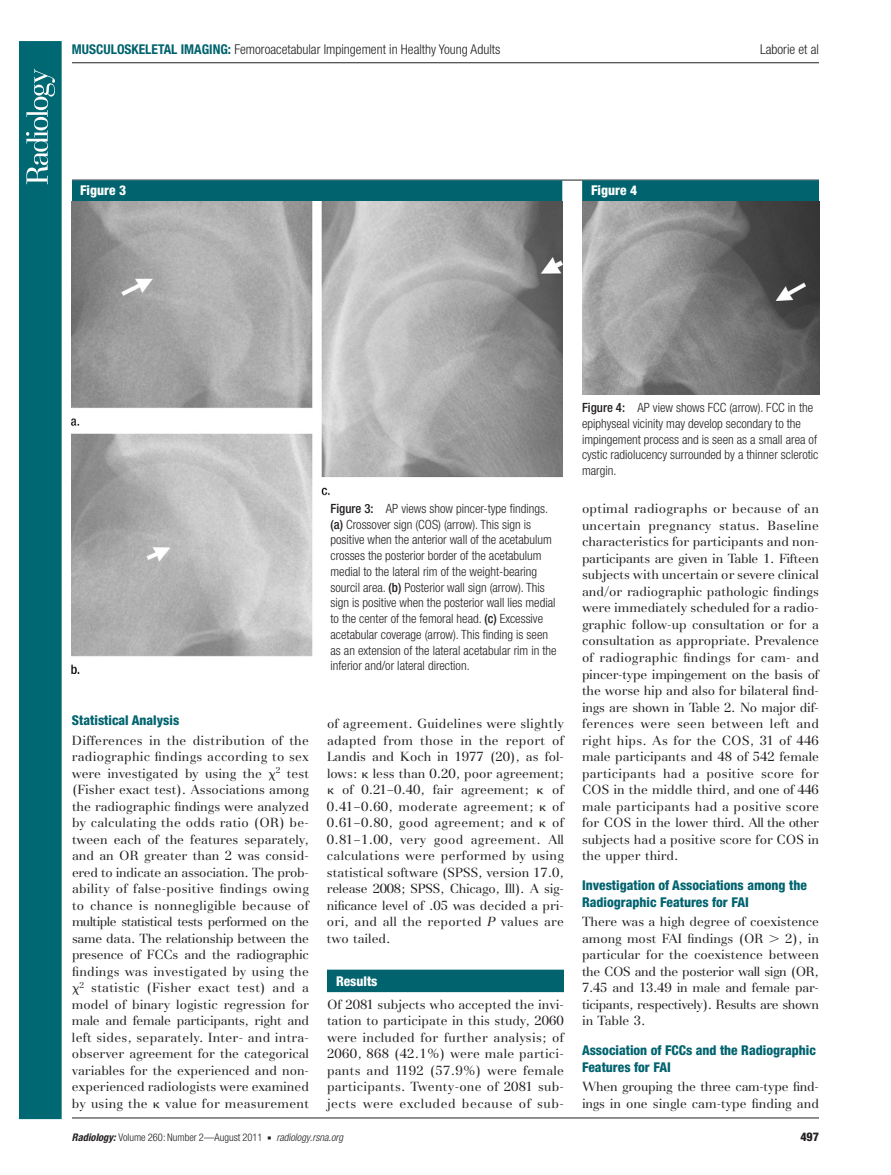
<style>
.page{position:relative;width:891px;height:1175px;background:#fff}
.page>*{position:absolute;margin:0;border:0;box-sizing:border-box;transform-origin:0 0}
.t1{font:800 condensed 13.5px/16.5px "Helvetica Neue";color:#00636e}
.t2{font:300 condensed 13.5px "Helvetica Neue";color:#231f20}
.t3{font:800 condensed 13.5px "Helvetica Neue";color:#fff}
.t4{font:13.2px/16.5px "AT Basilia";color:#231f20;text-align:justify}
.t5{font:13.2px/16.5px "AT Basilia";letter-spacing:-.02em;color:#231f20}
.t6{font:300 condensed 12.75px/15.8px "Helvetica Neue";color:#231f20}
.t7{font:800 condensed 12px "Helvetica Neue";color:#231f20}
.t8{font:300 condensed 10.5px "Helvetica Neue";color:#231f20}
.s1{font-weight:700;color:#00636e}
.s2{font-weight:500}
.s3{font-family:"Universal Greekwith Math Pi"}
.s4{font-style:italic}
.s5{font-weight:700;font-style:italic}
.s6{font-family:"Universal Newswith Comm Pi";font-weight:400;font-stretch:normal;font-size:6px}
</style>
<div class="page">
<div style="left:19px;top:41px;width:43px;height:1078px;background:#006873;border:2px solid #006873"></div>
<svg style="left:26px;top:69px;width:29px;height:115px"></svg>
<hr style="left:72px;top:180px;width:747px;height:1px;background:#231f20">
<hr style="left:72px;top:1117px;width:747px;height:1px;background:#231f20">
<hr style="left:72px;top:62px;width:747px;height:1px;background:#231f20">
<div style="left:582px;top:180px;width:237px;height:21px;background:#00636e"></div>
<img style="left:582px;top:201px;width:237px;height:193px">
<div style="left:327px;top:969px;width:237px;height:23px;background:#00636e"></div>
<div style="left:72px;top:180px;width:490px;height:21px;background:#00636e"></div>
<img style="left:72px;top:201px;width:490px;height:472px">
<p class="t2" style="left:72px;top:44px;width:430px"><span class="s1">MUSCULOSKELETAL IMAGING:</span> Femoroacetabular Impingement in Healthy Young Adults</p>
<p class="t2" style="left:760px;top:44px;width:60px">Laborie et al</p>
<p class="t3" style="left:80px;top:186px;width:47px">Figure 3</p>
<p class="t3" style="left:591px;top:186px;width:47px">Figure 4</p>
<p class="t6" style="left:331px;top:501px;width:228px"><span class="s2">Figure 3:</span> AP views show pincer-type findings. <span class="s2">(a)</span> Crossover sign (COS) (arrow). This sign is positive when the anterior wall of the acetabulum crosses the posterior border of the acetabulum medial to the lateral rim of the weight-bearing sourcil area. <span class="s2">(b)</span> Posterior wall sign (arrow). This sign is positive when the posterior wall lies medial to the center of the femoral head. <span class="s2">(c)</span> Excessive acetabular coverage (arrow). This finding is seen as an extension of the lateral acetabular rim in the inferior and/or lateral direction.</p>
<p class="t1" style="left:72px;top:713px;width:109px">Statistical Analysis</p>
<p class="t4" style="left:72px;top:733px;width:239px">Differences in the distribution of the radiographic findings according to sex were investigated by using the <span class="s3">x</span><sup>2</sup> test (Fisher exact test). Associations among the radiographic findings were analyzed by calculating the odds ratio (OR) be&shy;tween each of the features separately, and an OR greater than 2 was consid&shy;ered to indicate an association. The prob&shy;ability of false-positive findings owing to chance is nonnegligible because of multiple statistical tests performed on the same data. The relationship between the presence of FCCs and the radiographic findings was investigated by using the <span class="s3">x</span><sup>2</sup> statistic (Fisher exact test) and a model of binary logistic regression for male and female participants, right and left sides, separately. Inter- and intra&shy;observer agreement for the categorical variables for the experienced and non&shy;experienced radiologists were examined by using the <span class="s3">k</span> value for measurement</p>
<p class="t4" style="left:327px;top:716px;width:239px">of agreement. Guidelines were slightly adapted from those in the report of Landis and Koch in 1977 ( 20 ), as fol&shy;lows: <span class="s3">k</span> less than 0.20, poor agreement; <span class="s3">k</span> of 0.21–0.40, fair agreement; <span class="s3">k</span> of 0.41–0.60, moderate agreement; <span class="s3">k</span> of 0.61–0.80, good agreement; and <span class="s3">k</span> of 0.81–1.00, very good agreement. All calculations were performed by using statistical software (SPSS, version 17.0, release 2008; SPSS, Chicago, Ill). A sig&shy;nificance level of .05 was decided a pri&shy;ori, and all the reported <span class="s4">P</span> values are two tailed.</p>
<p class="t3" style="left:336px;top:976px;width:43px">Results</p>
<p class="t4" style="left:327px;top:997px;width:239px">Of 2081 subjects who accepted the invi&shy;tation to participate in this study, 2060 were included for further analysis; of 2060, 868 (42.1%) were male partici&shy;pants and 1192 (57.9%) were female participants. Twenty-one of 2081 sub&shy;jects were excluded because of sub-</p>
<p class="t6" style="left:582px;top:401px;width:238px"><span class="s2">Figure 4:</span> AP view shows FCC (arrow). FCC in the epiphyseal vicinity may develop secondary to the impingement process and is seen as a small area of cystic radiolucency surrounded by a thinner sclerotic margin.</p>
<p class="t4" style="left:582px;top:502px;width:239px">optimal radiographs or because of an uncertain pregnancy status. Baseline characteristics for participants and non&shy;participants are given in Table 1 . Fifteen subjects with uncertain or severe clinical and/or radiographic pathologic findings were immediately scheduled for a radio&shy;graphic follow-up consultation or for a consultation as appropriate. Prevalence of radiographic findings for cam- and pincer-type impingement on the basis of the worse hip and also for bilateral find&shy;ings are shown in Table 2 . No major dif&shy;ferences were seen between left and right hips. As for the COS, 31 of 446 male participants and 48 of 542 female participants had a positive score for COS in the middle third, and one of 446 male participants had a positive score for COS in the lower third. All the other subjects had a positive score for COS in the upper third.</p>
<p class="t1" style="left:582px;top:878px;width:226px">Investigation of Associations among the<br>Radiographic Features for FAI</p>
<p class="t4" style="left:582px;top:914px;width:239px">There was a high degree of coexistence among most FAI findings (OR <span class="s3">.</span> 2), in particular for the coexistence between the COS and the posterior wall sign (OR, 7.45 and 13.49 in male and female par&shy;ticipants, respectively). Results are shown in Table 3 .</p>
<p class="t1" style="left:582px;top:1043px;width:235px">Association of FCCs and the Radiographic<br>Features for FAI</p>
<p class="t5" style="left:582px;top:1079px;width:239px">When grouping the three cam-type find&shy;ings in one single cam-type finding and</p>
<p class="t8" style="left:72px;top:1133px;width:273px"><span class="s5">Radiology:</span> Volume 260: Number 2—August 2011 <span class="s6">n</span> <span class="s4">radiology.rsna.org</span></p>
<p class="t7" style="left:801px;top:1132px;width:20px">497</p>
</div>
